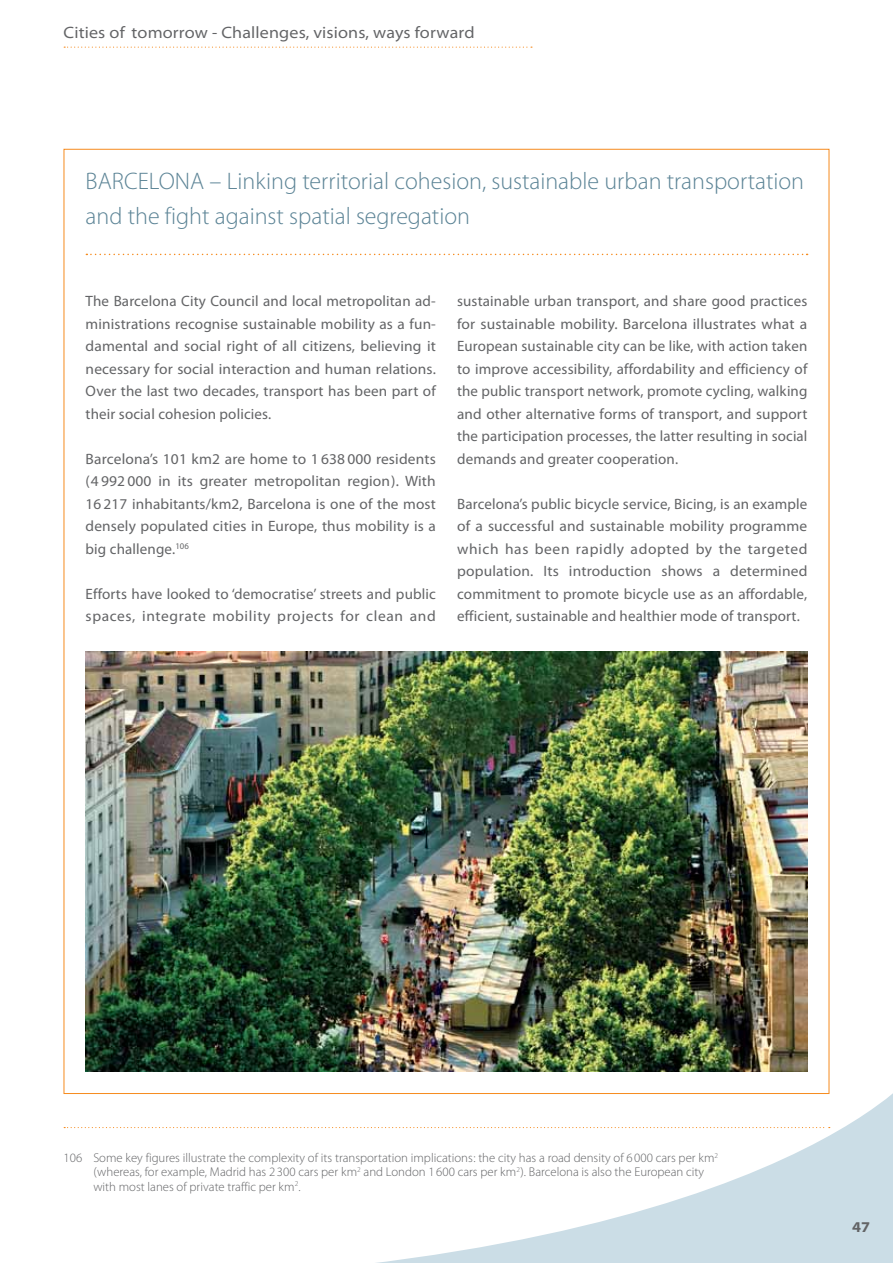
<style>
.page{position:relative;width:893px;height:1263px;background:#fff}
.page>*{position:absolute;margin:0;border:0;box-sizing:border-box;transform-origin:0 0}
.t1{font:300 24px/34.5px "Myriad Pro";color:#5c8496}
.t2{font:semi-expanded 16.5px "Myriad Pro";letter-spacing:.01em;color:#636466}
.t3{font:15px/22.5px "Myriad Pro";letter-spacing:.01em;color:#636466;text-align:justify}
.t4{font:700 semi-expanded 15px "Myriad Pro";color:#636466}
.t5{font:300 12.75px/14.2px "Myriad Pro";color:#636466}
</style>
<div class="page">
<svg style="left:63px;top:1073px;width:829px;height:190px"></svg>
<svg style="left:64px;top:47px;width:468px;height:1px"></svg>
<svg style="left:64px;top:1127px;width:765px;height:1px"></svg>
<svg style="left:86px;top:254px;width:721px;height:1px"></svg>
<img style="left:86px;top:651px;width:721px;height:420px">
<p class="t2" style="left:64px;top:26px;width:412px">Cities of tomorrow - Challenges, visions, ways forward</p>
<h1 class="t1" style="left:86px;top:167px;width:720px">BARCELONA – Linking territorial cohesion, sustainable urban transportation and the fight against spatial segregation</h1>
<p class="t3" style="left:86px;top:292px;width:352px">The Barcelona City Council and local metropolitan ad&shy;ministrations recognise sustainable mobility as a fun&shy;damental and social right of all citizens, believing it necessary for social interaction and human relations.<br>Over the last two decades, transport has been part of their social cohesion policies.</p>
<p class="t3" style="left:86px;top:449px;width:352px">Barcelona’s 101 km2 are home to 1 638 000 residents ( 4 992 000 in its greater metropolitan region ). With 16 217 inhabitants/km2, Barcelona is one of the most densely populated cities in Europe, thus mobility is a big challenge.<sup>106</sup></p>
<p class="t3" style="left:86px;top:584px;width:352px">Efforts have looked to ‘democratise’ streets and public spaces, integrate mobility projects for clean and</p>
<p class="t3" style="left:457px;top:292px;width:352px">sustainable urban transport, and share good practices for sustainable mobility. Barcelona illustrates what a European sustainable city can be like, with action taken to improve accessibility, affordability and efficiency of the public transport network, promote cycling, walking and other alternative forms of transport, and support the participation processes, the latter resulting in social demands and greater cooperation.</p>
<p class="t3" style="left:457px;top:494px;width:352px">Barcelona’s public bicycle service, Bicing, is an example of a successful and sustainable mobility programme which has been rapidly adopted by the targeted population. Its introduction shows a determined commitment to promote bicycle use as an affordable, efficient, sustainable and healthier mode of transport.</p>
<p class="t5" style="left:93px;top:1152px;width:626px;text-indent:-30px">106 Some key figures illustrate the complexity of its transportation implications : the city has a road density of 6 000 cars per km<sup>2 </sup>( whereas, for example, Madrid has 2 300 cars per km<sup>2</sup> and London 1 600 cars per km<sup>2</sup> ). Barcelona is also the European city with most lanes of private traffic per km<sup>2</sup>.</p>
<p class="t4" style="left:852px;top:1218px;width:19px">47</p>
</div>
